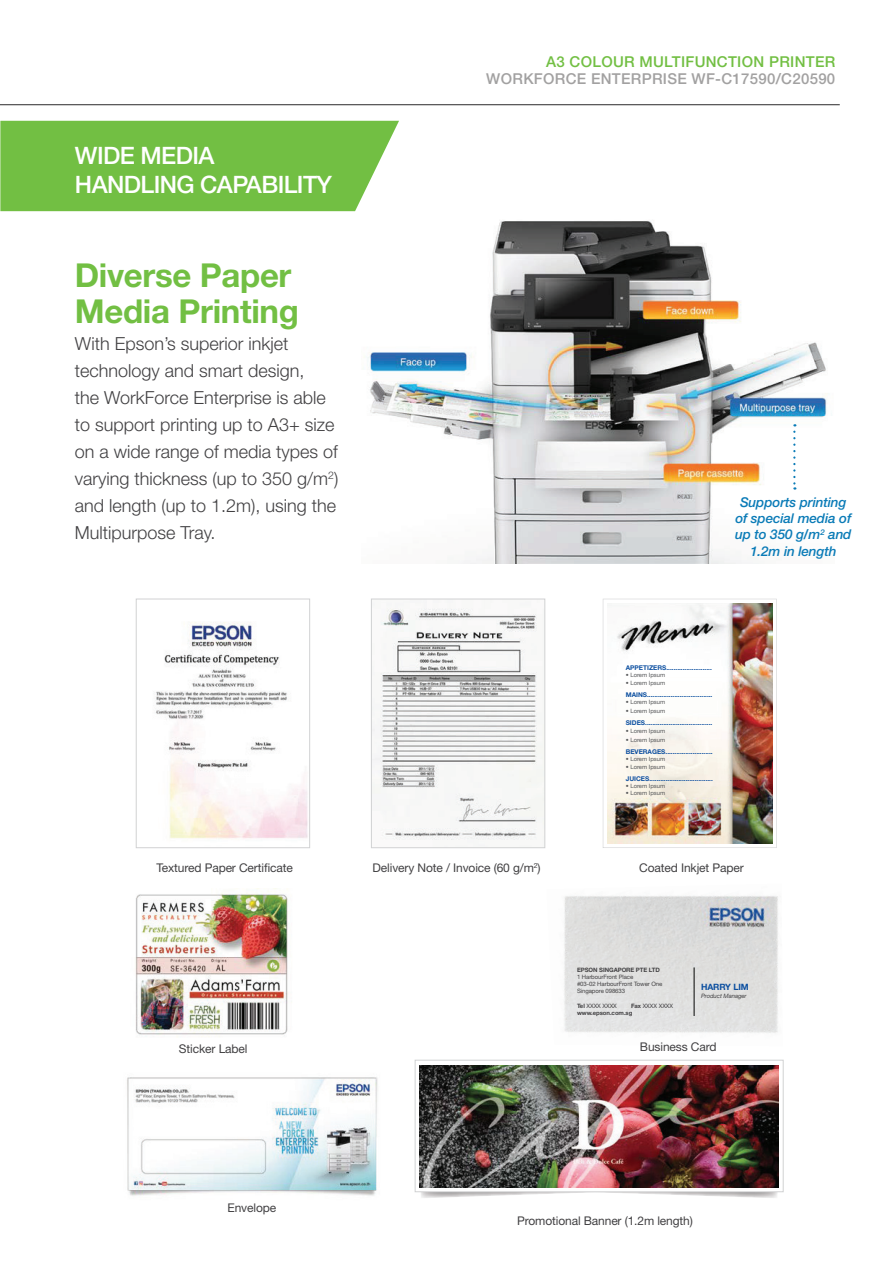
<style>
.page{position:relative;width:893px;height:1263px;background:#fff}
.page>*{position:absolute;margin:0;border:0;box-sizing:border-box;transform-origin:0 0}
.t1{font:700 33px/35.8px "Helvetica Neue LT Std";letter-spacing:-.01em;color:#72bf43}
.t2{font:500 24px/28.8px "Helvetica Neue";letter-spacing:-.025em;color:#fff}
.t3{font:300 18px/27px "Helvetica Neue";color:#414042}
.t4{font:500 15px "Helvetica Neue";letter-spacing:.02em;color:#a2a1a1}
.t5{font:500 15px "Helvetica Neue";letter-spacing:.02em;color:#72bf43}
.t6{font:italic 500 13.5px/16.2px "Helvetica Neue";letter-spacing:-.01em;color:#0a7bb7;text-align:center}
.t7{font:12px "Helvetica Neue";letter-spacing:-.01em;color:#414042}
.t8{font:700 8.7px "Helvetica Neue LT Std";letter-spacing:-.01em;color:#0c4fa0}
.t9{font:700 6.45px "Helvetica Neue LT Std";color:#0c4fa0}
.t10{font:6px "Helvetica Neue";color:#58595b}
.t11{font:6px/7.2px "Helvetica Neue";letter-spacing:-.01em;color:#414042}
.t12{font:700 6px "Helvetica Neue LT Std";letter-spacing:-.01em;color:#414042}
.t13{font:italic 6px "Helvetica Neue";letter-spacing:-.01em;color:#414042}
.s1{font-family:"Helvetica Neue LT Std";font-weight:700}
</style>
<div class="page">
<svg style="left:603px;top:599px;width:174px;height:249px"></svg>
<div style="left:0;top:121px;width:399px;height:90px;background:#72bf43"></div>
<hr style="left:0;top:104px;width:840px;height:1px;background:#414042">
<img style="left:127px;top:1077px;width:251px;height:119px">
<img style="left:420px;top:1065px;width:359px;height:123px">
<div style="left:415px;top:1060px;width:368px;height:132px;border:1px solid #d1d2d3"></div>
<img style="left:135px;top:888px;width:153px;height:149px">
<img style="left:155px;top:622px;width:153px;height:217px">
<div style="left:136px;top:599px;width:174px;height:249px;border:1px solid #d1d2d3"></div>
<img style="left:373px;top:608px;width:170px;height:232px">
<div style="left:371px;top:599px;width:174px;height:249px;border:1px solid #d1d2d3"></div>
<img style="left:564px;top:895px;width:214px;height:138px">
<img style="left:607px;top:604px;width:165px;height:239px">
<img style="left:361px;top:208px;width:467px;height:355px">
<svg style="left:793px;top:432px;width:2px;height:58px"></svg>
<hr style="left:694px;top:967px;width:1px;height:49px;background:#040503">
<h2 class="t2" style="left:75px;top:141px;width:259px">WIDE MEDIA<br>HANDLING CAPABILITY</h2>
<h1 class="t1" style="left:75px;top:257px;width:226px">Diverse Paper<br>Media Printing</h1>
<p class="t3" style="left:75px;top:330px;width:265px">With Epson’s superior inkjet technology and smart design,<br>the WorkForce Enterprise is able to support printing up to A3+ size on a wide range of media types of varying thickness (up to 350 g/m<sup>2</sup>) and length (up to 1.2m), using the<br>Multipurpose Tray.</p>
<p class="t5" style="left:546px;top:53px;width:291px">A3 COLOUR MULTIFUNCTION PRINTER</p>
<p class="t4" style="left:486px;top:69px;width:350px">WORKFORCE ENTERPRISE WF-C17590/C20590</p>
<p class="t6" style="left:735px;top:494px;width:118px">Supports printing of special media of up to 350 g/m<sup>2</sup> and<br>1.2m in length</p>
<p class="t9" style="left:626px;top:663px;width:88px">APPETIZERS.........................</p>
<p class="t10" style="left:626px;top:671px;width:41px">• Lorem Ipsum</p>
<p class="t10" style="left:626px;top:680px;width:41px">• Lorem Ipsum</p>
<p class="t9" style="left:626px;top:691px;width:88px">MAINS....................................</p>
<p class="t10" style="left:626px;top:699px;width:41px">• Lorem Ipsum</p>
<p class="t10" style="left:626px;top:707px;width:41px">• Lorem Ipsum</p>
<p class="t9" style="left:626px;top:718px;width:88px">SIDES.....................................</p>
<p class="t10" style="left:626px;top:727px;width:41px">• Lorem Ipsum</p>
<p class="t10" style="left:626px;top:736px;width:41px">• Lorem Ipsum</p>
<p class="t9" style="left:626px;top:747px;width:88px">BEVERAGES..........................</p>
<p class="t10" style="left:626px;top:755px;width:41px">• Lorem Ipsum</p>
<p class="t10" style="left:626px;top:764px;width:41px">• Lorem Ipsum</p>
<p class="t9" style="left:626px;top:775px;width:89px">JUICES...................................</p>
<p class="t10" style="left:626px;top:783px;width:41px">• Lorem Ipsum</p>
<p class="t10" style="left:626px;top:790px;width:41px">• Lorem Ipsum</p>
<p class="t7" style="left:156px;top:860px;width:138px">Textured Paper Certificate</p>
<p class="t7" style="left:373px;top:860px;width:170px">Delivery Note / Invoice (60 g/m<sup>2</sup>)</p>
<p class="t7" style="left:639px;top:860px;width:106px">Coated Inkjet Paper</p>
<p class="t7" style="left:179px;top:1041px;width:70px">Sticker Label</p>
<p class="t12" style="left:577px;top:966px;width:84px">EPSON SINGAPORE PTE LTD</p>
<p class="t11" style="left:577px;top:973px;width:87px">1 HarbourFront Place<br>#03-02 HarbourFront Tower One<br>Singapore 098633</p>
<p class="t11" style="left:577px;top:1002px;width:41px"><span class="s1">Tel</span> XXXX XXXX</p>
<p class="t11" style="left:631px;top:1002px;width:44px"><span class="s1">Fax</span> XXXX XXXX</p>
<p class="t12" style="left:577px;top:1009px;width:57px">www.epson.com.sg</p>
<p class="t8" style="left:701px;top:982px;width:49px">HARRY LIM</p>
<p class="t13" style="left:701px;top:992px;width:47px">Product Manager</p>
<p class="t7" style="left:640px;top:1039px;width:78px">Business Card</p>
<p class="t7" style="left:228px;top:1201px;width:50px">Envelope</p>
<p class="t7" style="left:517px;top:1213px;width:177px">Promotional Banner (1.2m length)</p>
</div>
